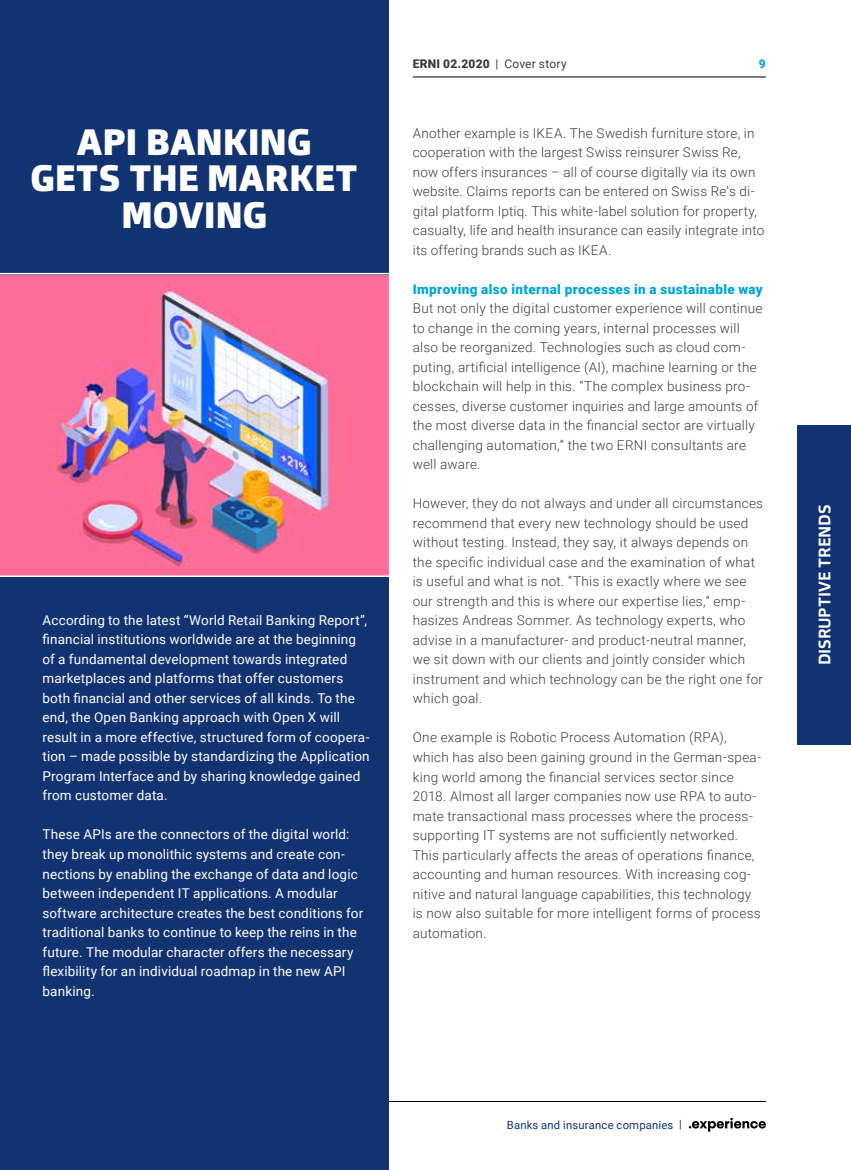
<style>
.page{position:relative;width:851px;height:1170px;background:#fff}
.page>*{position:absolute;margin:0;border:0;box-sizing:border-box;transform-origin:0 0}
.t1{font:900 36.3px/36.3px "Carnac";letter-spacing:-.005em;color:#fff;text-align:center}
.t2{font:700 16.5px "Carnac";letter-spacing:-.005em;color:#fff}
.t3{font:300 13.5px/19.5px "Roboto";letter-spacing:.02em;color:#3c3c3c}
.t4{font:13.5px/19.5px "Roboto";letter-spacing:.01em;color:#fff}
.t5{font:900 13.5px "Roboto";letter-spacing:.025em;color:#00a5db}
.t6{font:900 12px "Roboto";letter-spacing:.015em;color:#3c3c3c}
.t7{font:900 12px "Roboto";color:#00a5db}
.t8{font:11.25px "Roboto";letter-spacing:.02em;color:#123372}
.s1{font-weight:400}
</style>
<div class="page">
<svg style="left:688px;top:1117px;width:78px;height:14px"></svg>
<hr style="left:0;top:1100px;width:765px;height:1px;background:#000">
<hr style="left:412px;top:77px;width:353px;height:1px;background:#000">
<div style="left:0;top:0;width:388px;height:1169px;background:#123372"></div>
<img style="left:0;top:275px;width:388px;height:300px">
<hr style="left:0;top:273px;width:400px;height:1px;background:#fff">
<hr style="left:0;top:575px;width:400px;height:2px;background:#fff">
<div style="left:797px;top:425px;width:53px;height:319px;background:#123372"></div>
<h1 class="t1" style="left:30px;top:127px;width:329px">API BANKING<br>GETS THE MARKET<br>MOVING</h1>
<p class="t4" style="left:43px;top:611px;width:328px">According to the latest “World Retail Banking Report”, financial institutions worldwide are at the beginning of a fundamental development towards integrated marketplaces and platforms that offer customers both financial and other services of all kinds. To the end, the Open Banking approach with Open X will result in a more effective, structured form of coopera&shy;tion – made possible by standardizing the Application Program Interface and by sharing knowledge gained from customer data.</p>
<p class="t4" style="left:43px;top:825px;width:322px">These APIs are the connectors of the digital world: they break up monolithic systems and create con&shy;nections by enabling the exchange of data and logic between independent IT applications. A modular software architecture creates the best conditions for traditional banks to continue to keep the reins in the future. The modular character offers the necessary flexibility for an individual roadmap in the new API banking.</p>
<p class="t6" style="left:412px;top:58px;width:155px">ERNI 02.2020 <span class="s1">| Cover story</span></p>
<p class="t7" style="left:758px;top:58px;width:8px">9</p>
<p class="t3" style="left:412px;top:124px;width:353px">Another example is IKEA. The Swedish furniture store, in cooperation with the largest Swiss reinsurer Swiss Re, now offers insurances – all of course digitally via its own website. Claims reports can be entered on Swiss Re‘s di&shy;gital platform Iptiq. This white-label solution for property, casualty, life and health insurance can easily integrate into its offering brands such as IKEA.</p>
<p class="t5" style="left:412px;top:279px;width:351px">Improving also internal processes in a sustainable way</p>
<p class="t3" style="left:412px;top:300px;width:351px">But not only the digital customer experience will continue to change in the coming years, internal processes will also be reorganized. Technologies such as cloud com&shy;puting, artificial intelligence (AI), machine learning or the blockchain will help in this. “The complex business pro&shy;cesses, diverse customer inquiries and large amounts of the most diverse data in the financial sector are virtually challenging automation,” the two ERNI consultants are well aware.</p>
<p class="t3" style="left:412px;top:495px;width:352px">However, they do not always and under all circumstances recommend that every new technology should be used without testing. Instead, they say, it always depends on the specific individual case and the examination of what is useful and what is not. “This is exactly where we see our strength and this is where our expertise lies,” emp&shy;hasizes Andreas Sommer. As technology experts, who advise in a manufacturer- and product-neutral manner, we sit down with our clients and jointly consider which instrument and which technology can be the right one for which goal.</p>
<p class="t3" style="left:412px;top:728px;width:350px">One example is Robotic Process Automation (RPA), which has also been gaining ground in the German-spea&shy;king world among the financial services sector since 2018. Almost all larger companies now use RPA to auto&shy;mate transactional mass processes where the process&shy;supporting IT systems are not sufficiently networked.<br>This particularly affects the areas of operations finance, accounting and human resources. With increasing cog&shy;nitive and natural language capabilities, this technology is now also suitable for more intelligent forms of process automation.</p>
<p class="t8" style="left:506px;top:1119px;width:176px">Banks and insurance companies |</p>
<p class="t2" style="left:814px;top:665px;width:162px;rotate:-90deg">DISRUPTIVE TRENDS</p>
</div>
